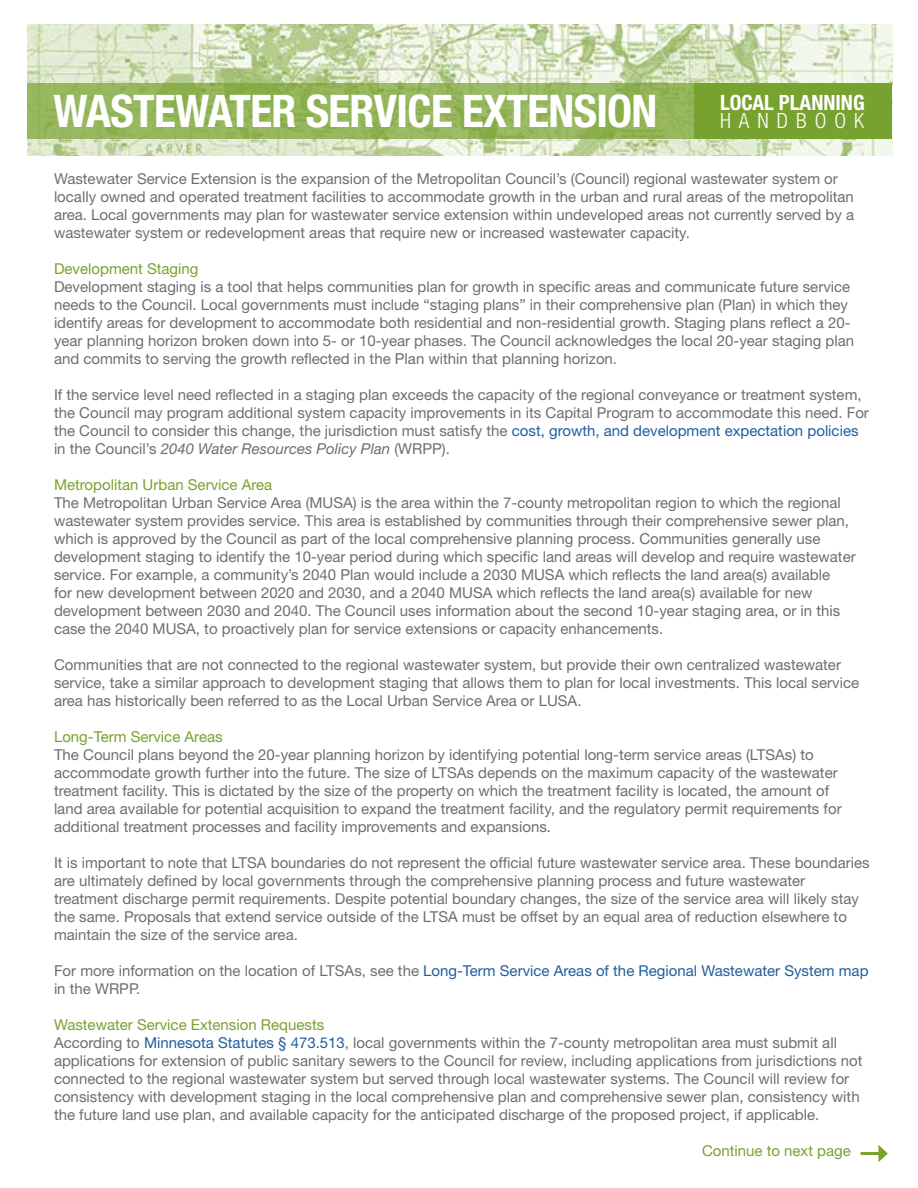
<style>
.page{position:relative;width:918px;height:1188px;background:#fff}
.page>*{position:absolute;margin:0;border:0;box-sizing:border-box;transform-origin:0 0}
.t1{font:700 condensed 45px "Helvetica Neue LT Std";letter-spacing:-.015em;color:#fff}
.t2{font:700 condensed 21px/18px "Helvetica Neue LT Std";color:#fff}
.t3{font:15px/18px "Helvetica Neue LT Std";color:#6d6e71}
.t4{font:15px "Helvetica Neue LT Std";color:#78a22f}
.s1{font-weight:300}
.s2{color:#215e9e}
.s3{font-style:italic}
</style>
<div class="page">
<img style="left:27px;top:25px;width:865px;height:130px">
<svg style="left:27px;top:83px;width:668px;height:56px;background:#93b459"></svg>
<div style="left:695px;top:83px;width:197px;height:56px;background:#78a22f"></div>
<hr style="left:861px;top:1152px;width:20px;height:3px;background:#78a22f">
<svg style="left:878px;top:1145px;width:10px;height:17px"></svg>
<p class="t1" style="left:53px;top:84px;width:606px">WASTEWATER SERVICE EXTENSION</p>
<p class="t2" style="left:720px;top:93px;width:146px">LOCAL PLANNING<br><span class="s1">HANDBOOK</span></p>
<p class="t3" style="left:54px;top:169px;width:802px">Wastewater Service Extension is the expansion of the Metropolitan Council’s (Council) regional wastewater system or locally owned and operated treatment facilities to accommodate growth in the urban and rural areas of the metropolitan area. Local governments may plan for wastewater service extension within undeveloped areas not currently served by a wastewater system or redevelopment areas that require new or increased wastewater capacity.</p>
<p class="t4" style="left:54px;top:259px;width:146px">Development Staging</p>
<p class="t3" style="left:54px;top:277px;width:802px">Development staging is a tool that helps communities plan for growth in specifc areas and communicate future service needs to the Council. Local governments must include “staging plans” in their comprehensive plan (Plan) in which they identify areas for development to accommodate both residential and non-residential growth. Staging plans refect a 20- year planning horizon broken down into 5- or 10-year phases. The Council acknowledges the local 20-year staging plan and commits to serving the growth refected in the Plan within that planning horizon.</p>
<p class="t3" style="left:54px;top:385px;width:816px">If the service level need refected in a staging plan exceeds the capacity of the regional conveyance or treatment system, the Council may program additional system capacity improvements in its Capital Program to accommodate this need. For the Council to consider this change, the jurisdiction must satisfy the <span class="s2">cost, growth, and development expectation policies </span>in the Council’s <span class="s3">2040 Water Resources Policy Plan</span> (WRPP).</p>
<p class="t4" style="left:54px;top:475px;width:220px">Metropolitan Urban Service Area</p>
<p class="t3" style="left:54px;top:493px;width:803px">The Metropolitan Urban Service Area (MUSA) is the area within the 7-county metropolitan region to which the regional wastewater system provides service. This area is established by communities through their comprehensive sewer plan, which is approved by the Council as part of the local comprehensive planning process. Communities generally use development staging to identify the 10-year period during which specifc land areas will develop and require wastewater service. For example, a community’s 2040 Plan would include a 2030 MUSA which refects the land area(s) available<br>for new development between 2020 and 2030, and a 2040 MUSA which refects the land area(s) available for new development between 2030 and 2040. The Council uses information about the second 10-year staging area, or in this case the 2040 MUSA, to proactively plan for service extensions or capacity enhancements.</p>
<p class="t3" style="left:54px;top:655px;width:807px">Communities that are not connected to the regional wastewater system, but provide their own centralized wastewater service, take a similar approach to development staging that allows them to plan for local investments. This local service area has historically been referred to as the Local Urban Service Area or LUSA.</p>
<p class="t4" style="left:54px;top:727px;width:170px">Long-Term Service Areas</p>
<p class="t3" style="left:54px;top:745px;width:789px">The Council plans beyond the 20-year planning horizon by identifying potential long-term service areas (LTSAs) to accommodate growth further into the future. The size of LTSAs depends on the maximum capacity of the wastewater treatment facility. This is dictated by the size of the property on which the treatment facility is located, the amount of land area available for potential acquisition to expand the treatment facility, and the regulatory permit requirements for additional treatment processes and facility improvements and expansions.</p>
<p class="t3" style="left:54px;top:853px;width:817px">It is important to note that LTSA boundaries do not represent the offcial future wastewater service area. These boundaries are ultimately defned by local governments through the comprehensive planning process and future wastewater treatment discharge permit requirements. Despite potential boundary changes, the size of the service area will likely stay the same. Proposals that extend service outside of the LTSA must be offset by an equal area of reduction elsewhere to maintain the size of the service area.</p>
<p class="t3" style="left:54px;top:961px;width:816px">For more information on the location of LTSAs, see the <span class="s2">Long-Term Service Areas of the Regional Wastewater System map </span>in the WRPP.</p>
<p class="t4" style="left:54px;top:1015px;width:272px">Wastewater Service Extension Requests</p>
<p class="t3" style="left:54px;top:1033px;width:810px">According to <span class="s2">Minnesota Statutes § 473.513</span>, local governments within the 7-county metropolitan area must submit all applications for extension of public sanitary sewers to the Council for review, including applications from jurisdictions not connected to the regional wastewater system but served through local wastewater systems. The Council will review for consistency with development staging in the local comprehensive plan and comprehensive sewer plan, consistency with the future land use plan, and available capacity for the anticipated discharge of the proposed project, if applicable.</p>
<p class="t4" style="left:702px;top:1142px;width:150px">Continue to next page</p>
</div>
